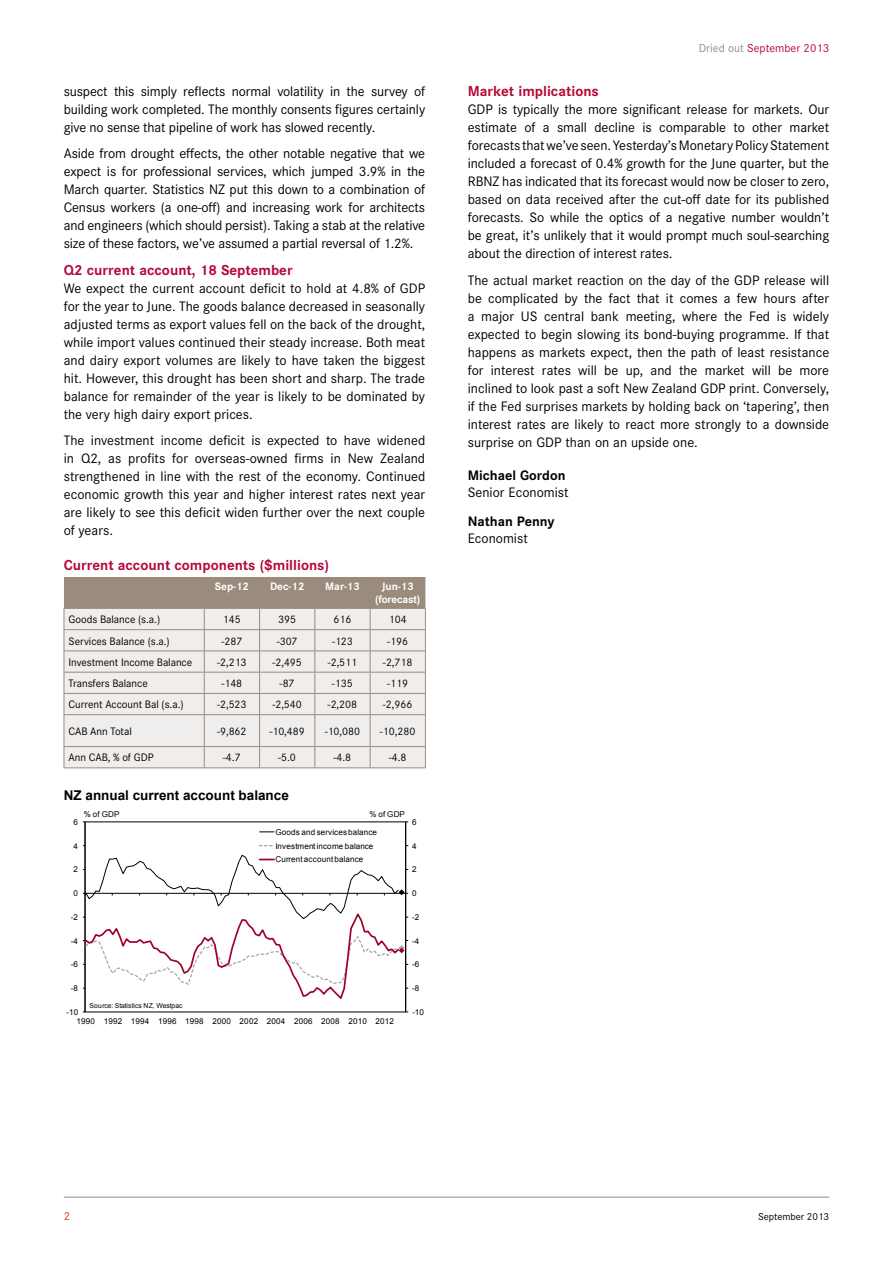
<style>
.page{position:relative;width:893px;height:1263px;background:#fff}
.page>*{position:absolute;margin:0;border:0;box-sizing:border-box;transform-origin:0 0}
.t1{font:700 15px "Corporate S";color:#b50938}
.t2{font:14.25px/18px "Corporate S";letter-spacing:-.005em;color:#000;text-align:justify}
.t3{font:700 14.25px "Corporate S";color:#000}
.t4{font:700 13.5px "Arial";color:#000}
.t5{font:12px "Corporate S";color:#b50938}
.t6{font:12px "Corporate S";color:#ee3124}
.t7{font:11.25px "Corporate S";letter-spacing:-.005em;color:#000}
.t8{font:700 11.25px "Corporate S";color:#fff}
.t9{font:700 11.25px/13.5px "Corporate S";letter-spacing:-.02em;color:#fff;text-align:center}
.t10{font:10.5px "Corporate S";letter-spacing:-.005em;color:#000}
.t11{font:8.1px/17.4px "Arial";letter-spacing:.025em;color:#000}
.t12{font:6.75px "Arial";letter-spacing:.005em;color:#000}
.s1{color:#9a8b7d}
</style>
<div class="page">
<div style="left:65px;top:715px;width:360px;height:53px;background:#f0eeec"></div>
<svg style="left:64px;top:576px;width:362px;height:138px;background:#d8d2cd"></svg>
<hr style="left:64px;top:714px;width:140px;height:1px;background:#9a8b7d">
<hr style="left:64px;top:715px;width:1px;height:31px;background:#9a8b7d">
<hr style="left:204px;top:714px;width:56px;height:1px;background:#9a8b7d">
<hr style="left:204px;top:715px;width:1px;height:31px;background:#9a8b7d">
<hr style="left:260px;top:714px;width:55px;height:1px;background:#9a8b7d">
<hr style="left:259px;top:715px;width:1px;height:31px;background:#9a8b7d">
<hr style="left:315px;top:714px;width:55px;height:1px;background:#9a8b7d">
<hr style="left:315px;top:715px;width:1px;height:31px;background:#9a8b7d">
<hr style="left:370px;top:714px;width:56px;height:1px;background:#9a8b7d">
<hr style="left:370px;top:715px;width:1px;height:31px;background:#9a8b7d">
<hr style="left:425px;top:715px;width:1px;height:31px;background:#9a8b7d">
<hr style="left:64px;top:746px;width:140px;height:1px;background:#9a8b7d">
<svg style="left:64px;top:747px;width:1px;height:21px"></svg>
<hr style="left:204px;top:746px;width:56px;height:1px;background:#9a8b7d">
<svg style="left:204px;top:747px;width:1px;height:21px"></svg>
<hr style="left:260px;top:746px;width:55px;height:1px;background:#9a8b7d">
<svg style="left:259px;top:747px;width:1px;height:21px"></svg>
<hr style="left:315px;top:746px;width:55px;height:1px;background:#9a8b7d">
<svg style="left:315px;top:747px;width:1px;height:21px"></svg>
<hr style="left:370px;top:746px;width:56px;height:1px;background:#9a8b7d">
<svg style="left:370px;top:747px;width:1px;height:21px"></svg>
<svg style="left:425px;top:747px;width:1px;height:21px"></svg>
<hr style="left:64px;top:768px;width:140px;height:1px;background:#9a8b7d">
<hr style="left:204px;top:768px;width:56px;height:1px;background:#9a8b7d">
<hr style="left:260px;top:768px;width:55px;height:1px;background:#9a8b7d">
<hr style="left:315px;top:768px;width:55px;height:1px;background:#9a8b7d">
<hr style="left:370px;top:768px;width:56px;height:1px;background:#9a8b7d">
<hr style="left:64px;top:576px;width:140px;height:1px;background:#fff">
<hr style="left:204px;top:576px;width:56px;height:1px;background:#fff">
<hr style="left:260px;top:576px;width:55px;height:1px;background:#fff">
<hr style="left:315px;top:576px;width:55px;height:1px;background:#fff">
<hr style="left:370px;top:576px;width:55px;height:1px;background:#fff">
<hr style="left:405px;top:822px;width:1px;height:190px;background:#000">
<hr style="left:85px;top:822px;width:1px;height:190px;background:#000">
<svg style="left:260px;top:831px;width:14px;height:1px"></svg>
<svg style="left:259px;top:845px;width:14px;height:1px"></svg>
<svg style="left:83px;top:854px;width:325px;height:147px"></svg>
<hr style="left:64px;top:1197px;width:765px;height:1px;background:#9a8b7d">
<p class="t2" style="left:64px;top:82px;width:363px">suspect this simply reflects normal volatility in the survey of building work completed. The monthly consents figures certainly give no sense that pipeline of work has slowed recently.</p>
<p class="t2" style="left:64px;top:145px;width:363px">Aside from drought effects, the other notable negative that we expect is for professional services, which jumped 3.9% in the March quarter. Statistics NZ put this down to a combination of Census workers (a one-off) and increasing work for architects and engineers (which should persist). Taking a stab at the relative size of these factors, we’ve assumed a partial reversal of 1.2%.</p>
<p class="t1" style="left:64px;top:261px;width:230px">Q2 current account, 18 September</p>
<p class="t2" style="left:64px;top:279px;width:363px">We expect the current account deficit to hold at 4.8% of GDP for the year to June. The goods balance decreased in seasonally adjusted terms as export values fell on the back of the drought, while import values continued their steady increase. Both meat and dairy export volumes are likely to have taken the biggest hit. However, this drought has been short and sharp. The trade balance for remainder of the year is likely to be dominated by the very high dairy export prices.</p>
<p class="t2" style="left:64px;top:432px;width:363px">The investment income deficit is expected to have widened in Q2, as profits for overseas-owned firms in New Zealand strengthened in line with the rest of the economy. Continued economic growth this year and higher interest rates next year are likely to see this deficit widen further over the next couple of years.</p>
<p class="t1" style="left:64px;top:557px;width:267px">Current account components ($millions)</p>
<p class="t8" style="left:215px;top:579px;width:36px">Sep-12</p>
<p class="t8" style="left:270px;top:579px;width:36px">Dec-12</p>
<p class="t8" style="left:325px;top:579px;width:36px">Mar-13</p>
<p class="t9" style="left:375px;top:579px;width:47px">Jun-13 (forecast)</p>
<p class="t7" style="left:69px;top:613px;width:93px">Goods Balance (s.a.)</p>
<p class="t7" style="left:223px;top:613px;width:19px">145</p>
<p class="t7" style="left:278px;top:613px;width:19px">395</p>
<p class="t7" style="left:334px;top:613px;width:19px">616</p>
<p class="t7" style="left:389px;top:613px;width:19px">104</p>
<p class="t7" style="left:69px;top:634px;width:103px">Services Balance (s.a.)</p>
<p class="t7" style="left:221px;top:634px;width:22px">-287</p>
<p class="t7" style="left:277px;top:634px;width:22px">-307</p>
<p class="t7" style="left:332px;top:634px;width:22px">-123</p>
<p class="t7" style="left:387px;top:634px;width:22px">-196</p>
<p class="t7" style="left:69px;top:656px;width:125px">Investment Income Balance</p>
<p class="t7" style="left:217px;top:656px;width:31px">-2,213</p>
<p class="t7" style="left:272px;top:656px;width:31px">-2,495</p>
<p class="t7" style="left:328px;top:656px;width:31px">-2,511</p>
<p class="t7" style="left:383px;top:656px;width:31px">-2,718</p>
<p class="t7" style="left:69px;top:677px;width:81px">Transfers Balance</p>
<p class="t7" style="left:221px;top:677px;width:22px">-148</p>
<p class="t7" style="left:280px;top:677px;width:16px">-87</p>
<p class="t7" style="left:332px;top:677px;width:22px">-135</p>
<p class="t7" style="left:387px;top:677px;width:22px">-119</p>
<p class="t7" style="left:69px;top:698px;width:117px">Current Account Bal (s.a.)</p>
<p class="t7" style="left:217px;top:698px;width:31px">-2,523</p>
<p class="t7" style="left:272px;top:698px;width:31px">-2,540</p>
<p class="t7" style="left:328px;top:698px;width:31px">-2,208</p>
<p class="t7" style="left:383px;top:698px;width:31px">-2,966</p>
<p class="t7" style="left:69px;top:725px;width:65px">CAB Ann Total</p>
<p class="t7" style="left:217px;top:725px;width:31px">-9,862</p>
<p class="t7" style="left:269px;top:725px;width:37px">-10,489</p>
<p class="t7" style="left:325px;top:725px;width:37px">-10,080</p>
<p class="t7" style="left:380px;top:725px;width:37px">-10,280</p>
<p class="t7" style="left:69px;top:751px;width:87px">Ann CAB, % of GDP</p>
<p class="t7" style="left:223px;top:751px;width:19px">-4.7</p>
<p class="t7" style="left:278px;top:751px;width:19px">-5.0</p>
<p class="t7" style="left:333px;top:751px;width:19px">-4.8</p>
<p class="t7" style="left:389px;top:751px;width:19px">-4.8</p>
<p class="t4" style="left:64px;top:786px;width:227px">NZ annual current account balance</p>
<p class="t11" style="left:84px;top:806px;width:37px">% of GDP</p>
<p class="t11" style="left:275px;top:806px;width:131px;text-indent:94px">% of GDP<br>Goods and services balance</p>
<p class="t11" style="left:275px;top:839px;width:100px;line-height:13.8px">Investment income balance<br>Current account balance</p>
<p class="t11" style="left:74px;top:813px;width:6px">6</p>
<p class="t11" style="left:412px;top:813px;width:6px">6</p>
<p class="t11" style="left:74px;top:837px;width:6px">4</p>
<p class="t11" style="left:412px;top:837px;width:6px">4</p>
<p class="t11" style="left:74px;top:861px;width:6px">2</p>
<p class="t11" style="left:412px;top:861px;width:6px">2</p>
<p class="t11" style="left:74px;top:884px;width:6px">0</p>
<p class="t11" style="left:412px;top:885px;width:6px">0</p>
<p class="t11" style="left:71px;top:908px;width:9px">-2</p>
<p class="t11" style="left:412px;top:908px;width:9px">-2</p>
<p class="t11" style="left:71px;top:932px;width:9px">-4</p>
<p class="t11" style="left:412px;top:932px;width:9px">-4</p>
<p class="t11" style="left:71px;top:956px;width:9px">-6</p>
<p class="t11" style="left:412px;top:956px;width:9px">-6</p>
<p class="t11" style="left:71px;top:979px;width:9px">-8</p>
<p class="t11" style="left:412px;top:979px;width:9px">-8</p>
<p class="t11" style="left:67px;top:1003px;width:13px">-10</p>
<p class="t12" style="left:90px;top:1001px;width:95px">Source: Statistics NZ, Westpac</p>
<p class="t11" style="left:412px;top:1003px;width:13px">-10</p>
<p class="t11" style="left:77px;top:1013px;width:319px">1990 1992 1994 1996 1998 2000 2002 2004 2006 2008 2010 2012</p>
<p class="t5" style="left:699px;top:41px;width:132px"><span class="s1">Dried out</span> September 2013</p>
<p class="t1" style="left:468px;top:83px;width:133px">Market implications</p>
<p class="t2" style="left:468px;top:101px;width:363px">GDP is typically the more significant release for markets. Our estimate of a small decline is comparable to other market forecasts that we’ve seen. Yesterday’s Monetary Policy Statement included a forecast of 0.4% growth for the June quarter, but the RBNZ has indicated that its forecast would now be closer to zero, based on data received after the cut-off date for its published forecasts. So while the optics of a negative number wouldn’t be great, it’s unlikely that it would prompt much soul-searching about the direction of interest rates.</p>
<p class="t2" style="left:468px;top:271px;width:363px">The actual market reaction on the day of the GDP release will be complicated by the fact that it comes a few hours after a major US central bank meeting, where the Fed is widely expected to begin slowing its bond-buying programme. If that happens as markets expect, then the path of least resistance for interest rates will be up, and the market will be more inclined to look past a soft New Zealand GDP print. Conversely, if the Fed surprises markets by holding back on ‘tapering’, then interest rates are likely to react more strongly to a downside surprise on GDP than on an upside one.</p>
<p class="t3" style="left:468px;top:467px;width:99px">Michael Gordon</p>
<p class="t2" style="left:468px;top:483px;width:102px">Senior Economist</p>
<p class="t3" style="left:468px;top:513px;width:88px">Nathan Penny</p>
<p class="t2" style="left:468px;top:529px;width:62px">Economist</p>
<p class="t6" style="left:64px;top:1209px;width:8px">2</p>
<p class="t10" style="left:758px;top:1211px;width:73px">September 2013</p>
</div>
